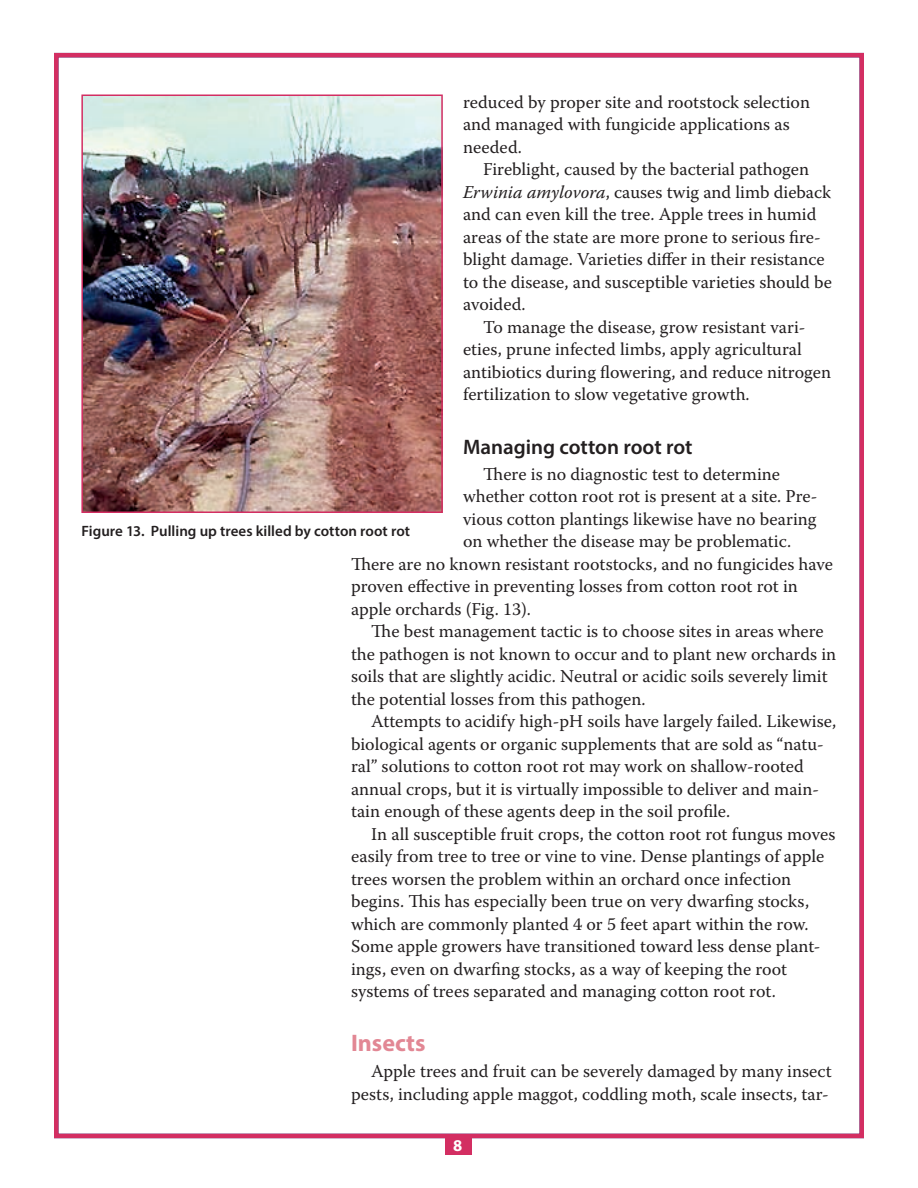
<style>
.page{position:relative;width:918px;height:1188px;background:#fff}
.page>*{position:absolute;margin:0;border:0;box-sizing:border-box;transform-origin:0 0}
.Main_Subhed_16_pt{font:700 24px "Myriad Pro";color:#e28794}
.minor_subhed{font:600 21px "Myriad Pro";color:#231f20}
.Body_text{font:18px/22.5px "Warnock Pro";color:#231f20}
.t1{font:700 16.5px "Myriad Pro";color:#fff}
.t2{font:600 15px "Myriad Pro";color:#231f20}
.s1{font-style:italic}
</style>
<div class="page">
<div style="left:54px;top:53px;width:810px;height:1085px;border:4px solid #d32e62"></div>
<div style="left:445px;top:1134px;width:27px;height:21px;background:#d32e62"></div>
<img style="left:84px;top:97px;width:356px;height:413px">
<div style="left:81px;top:94px;width:362px;height:419px;border:2px solid #d32e62"></div>
<p class="Body_text" style="left:463px;top:90px;width:349px">reduced by proper site and rootstock selection and managed with fungicide applications as needed.</p>
<p class="Body_text" style="left:463px;top:158px;width:370px;text-indent:20px">Fireblight, caused by the bacterial pathogen <span class="s1">Erwinia amylovora</span>, causes twig and limb dieback and can even kill the tree. Apple trees in humid areas of the state are more prone to serious fire&shy;blight damage. Varieties differ in their resistance to the disease, and susceptible varieties should be avoided.</p>
<p class="Body_text" style="left:463px;top:315px;width:370px;text-indent:20px">To manage the disease, grow resistant vari&shy;eties, prune infected limbs, apply agricultural antibiotics during flowering, and reduce nitrogen fertilization to slow vegetative growth.</p>
<p class="minor_subhed" style="left:463px;top:434px;width:231px">Managing cotton root rot</p>
<p class="Body_text" style="left:483px;top:463px;width:298px">There is no diagnostic test to determine</p>
<p class="Body_text" style="left:463px;top:485px;width:356px">whether cotton root rot is present at a site. Pre-</p>
<p class="Body_text" style="left:463px;top:508px;width:355px">vious cotton plantings likewise have no bearing</p>
<p class="Body_text" style="left:463px;top:530px;width:330px">on whether the disease may be problematic.</p>
<p class="Body_text" style="left:351px;top:553px;width:484px">There are no known resistant rootstocks, and no fungicides have</p>
<p class="Body_text" style="left:351px;top:575px;width:449px">proven effective in preventing losses from cotton root rot in</p>
<p class="Body_text" style="left:351px;top:598px;width:182px">apple orchards (Fig. 13).</p>
<p class="Body_text" style="left:351px;top:620px;width:487px;text-indent:20px">The best management tactic is to choose sites in areas where the pathogen is not known to occur and to plant new orchards in soils that are slightly acidic. Neutral or acidic soils severely limit the potential losses from this pathogen.</p>
<p class="Body_text" style="left:351px;top:710px;width:487px;text-indent:20px">Attempts to acidify high-pH soils have largely failed. Likewise, biological agents or organic supplements that are sold as “natu&shy;ral” solutions to cotton root rot may work on shallow-rooted annual crops, but it is virtually impossible to deliver and main&shy;tain enough of these agents deep in the soil profile.</p>
<p class="Body_text" style="left:351px;top:823px;width:486px;text-indent:20px">In all susceptible fruit crops, the cotton root rot fungus moves easily from tree to tree or vine to vine. Dense plantings of apple trees worsen the problem within an orchard once infection begins. This has especially been true on very dwarfing stocks, which are commonly planted 4 or 5 feet apart within the row.<br>Some apple growers have transitioned toward less dense plant&shy;ings, even on dwarfing stocks, as a way of keeping the root systems of trees separated and managing cotton root rot.</p>
<p class="Main_Subhed_16_pt" style="left:351px;top:1028px;width:76px">Insects</p>
<p class="Body_text" style="left:351px;top:1060px;width:482px;text-align:right">Apple trees and fruit can be severely damaged by many insect pests, including apple maggot, coddling moth, scale insects, tar-</p>
<p class="t2" style="left:81px;top:522px;width:330px">Figure 13. Pulling up trees killed by cotton root rot</p>
<p class="t1" style="left:453px;top:1134px;width:11px">8</p>
</div>
